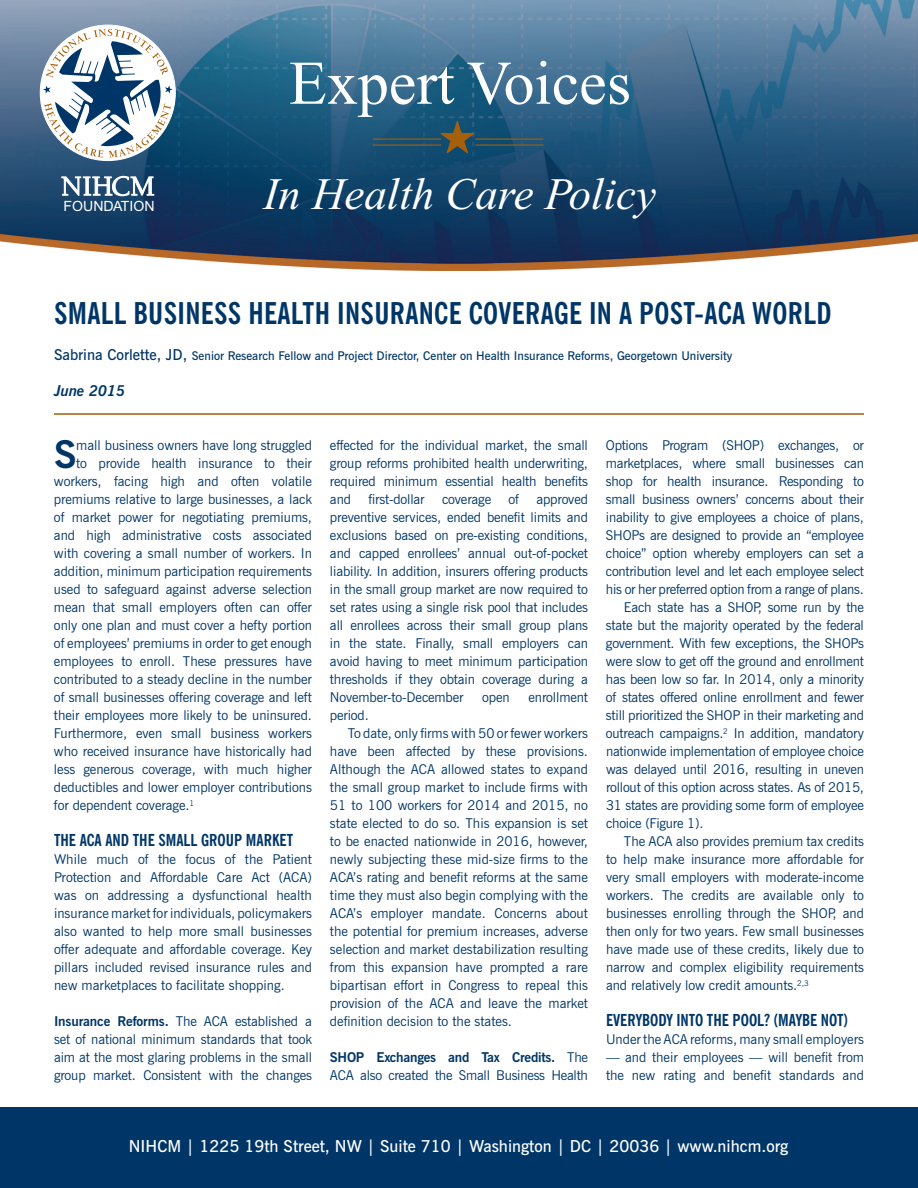
<style>
.page{position:relative;width:918px;height:1188px;background:#fff}
.page>*{position:absolute;margin:0;border:0;box-sizing:border-box;transform-origin:0 0}
.t1{font:61.95px "Times New Roman";color:#fff}
.t2{font:italic 45px "Times New Roman";color:#fff}
.t3{font:700 38.25px "News Gothic BT";color:#003667}
.t4{font:700 condensed 30px "News Gothic BT";letter-spacing:.01em;color:#003667}
.t5{font:600 16.5px "News Gothic BT";color:#fff}
.t6{font:700 condensed 16.5px "News Gothic BT";color:#003667}
.t7{font:italic 700 15px "News Gothic BT";color:#003667}
.t8{font:14.1px "Arial";color:#fff}
.t9{font:13.5px/18px "News Gothic BT";letter-spacing:-.005em;color:#003667;text-align:justify}
.t10{font:600 12px "News Gothic BT";color:#003667}
.s1{font-size:15px}
.s2{font-weight:700}
</style>
<div class="page">
<hr style="left:54px;top:413px;width:810px;height:2px;background:#a6600b">
<div style="left:0;top:1107px;width:918px;height:81px;background:#003667"></div>
<img style="left:0;top:0;width:918px;height:270px">
<svg style="left:43px;top:29px;width:130px;height:129px"></svg>
<svg style="left:61px;top:176px;width:94px;height:21px"></svg>
<svg style="left:439px;top:119px;width:36px;height:36px"></svg>
<hr style="left:373px;top:145px;width:68px;height:1px;background:#a6600b">
<hr style="left:475px;top:145px;width:69px;height:1px;background:#a6600b">
<hr style="left:373px;top:139px;width:68px;height:1px;background:#a6600b">
<hr style="left:475px;top:139px;width:69px;height:1px;background:#a6600b">
<p class="t8" style="left:64px;top:198px;width:93px">FOUNDATION</p>
<h1 class="t1" style="left:289px;top:49px;width:343px">Expert Voices</h1>
<h2 class="t2" style="left:263px;top:170px;width:394px">In Health Care Policy</h2>
<h3 class="t4" style="left:54px;top:295px;width:779px">SMALL BUSINESS HEALTH INSURANCE COVERAGE IN A POST-ACA WORLD</h3>
<p class="t10" style="left:54px;top:348px;width:680px"><span class="s1">Sabrina Corlette, JD,</span> Senior Research Fellow and Project Director, Center on Health Insurance Reforms, Georgetown University</p>
<p class="t7" style="left:54px;top:382px;width:73px">June 2015</p>
<h3 class="t3" style="left:54px;top:431px;width:24px">S</h3>
<p class="t9" style="left:76px;top:436px;width:237px">mall business owners have long struggled</p>
<p class="t9" style="left:76px;top:454px;width:237px">to provide health insurance to their</p>
<p class="t9" style="left:54px;top:472px;width:259px">workers, facing high and often volatile</p>
<p class="t9" style="left:54px;top:490px;width:259px">premiums relative to large businesses, a lack</p>
<p class="t9" style="left:54px;top:508px;width:260px">of market power for negotiating premiums,</p>
<p class="t9" style="left:54px;top:526px;width:259px">and high administrative costs associated</p>
<p class="t9" style="left:54px;top:544px;width:259px">with covering a small number of workers. In</p>
<p class="t9" style="left:54px;top:562px;width:260px">addition, minimum participation requirements</p>
<p class="t9" style="left:54px;top:580px;width:260px">used to safeguard against adverse selection</p>
<p class="t9" style="left:54px;top:598px;width:260px">mean that small employers often can offer</p>
<p class="t9" style="left:54px;top:616px;width:260px">only one plan and must cover a hefty portion</p>
<p class="t9" style="left:54px;top:634px;width:260px">of employees’ premiums in order to get enough</p>
<p class="t9" style="left:54px;top:652px;width:260px">employees to enroll. These pressures have</p>
<p class="t9" style="left:54px;top:670px;width:259px">contributed to a steady decline in the number</p>
<p class="t9" style="left:54px;top:688px;width:260px">of small businesses offering coverage and left</p>
<p class="t9" style="left:54px;top:706px;width:260px">their employees more likely to be uninsured.</p>
<p class="t9" style="left:54px;top:724px;width:260px">Furthermore, even small business workers</p>
<p class="t9" style="left:54px;top:742px;width:260px">who received insurance have historically had</p>
<p class="t9" style="left:54px;top:760px;width:259px">less generous coverage, with much higher</p>
<p class="t9" style="left:54px;top:778px;width:260px">deductibles and lower employer contributions</p>
<p class="t9" style="left:54px;top:796px;width:142px">for dependent coverage.<sup>1</sup></p>
<p class="t6" style="left:54px;top:830px;width:241px">THE ACA AND THE SMALL GROUP MARKET</p>
<p class="t9" style="left:54px;top:850px;width:260px">While much of the focus of the Patient Protection and Affordable Care Act (ACA) was on addressing a dysfunctional health insurance market for individuals, policymakers also wanted to help more small businesses offer adequate and affordable coverage. Key pillars included revised insurance rules and new marketplaces to facilitate shopping.</p>
<p class="t9" style="left:54px;top:1012px;width:260px"><span class="s2">Insurance Reforms.</span> The ACA established a set of national minimum standards that took aim at the most glaring problems in the small group market. Consistent with the changes</p>
<p class="t9" style="left:330px;top:436px;width:260px">effected for the individual market, the small group reforms prohibited health underwriting, required minimum essential health benefits and</p>
<p class="t9" style="left:368px;top:490px;width:58px">first-dollar</p>
<p class="t9" style="left:442px;top:490px;width:51px">coverage</p>
<p class="t9" style="left:509px;top:490px;width:12px">of</p>
<p class="t9" style="left:330px;top:490px;width:260px;text-indent:206px">approved preventive services, ended benefit limits and exclusions based on pre-existing conditions, and capped enrollees’ annual out-of-pocket liability. In addition, insurers offering products in the small group market are now required to set rates using a single risk pool that includes all enrollees across their small group plans in the state. Finally, small employers can avoid having to meet minimum participation thresholds if they obtain coverage during a November-to-December</p>
<p class="t9" style="left:482px;top:688px;width:29px">open</p>
<p class="t9" style="left:529px;top:688px;width:61px">enrollment</p>
<p class="t9" style="left:330px;top:706px;width:40px">period.</p>
<p class="t9" style="left:348px;top:724px;width:242px">To date, only firms with 50 or fewer workers</p>
<p class="t9" style="left:330px;top:742px;width:260px">have been affected by these provisions.</p>
<p class="t9" style="left:330px;top:760px;width:259px">Although the ACA allowed states to expand</p>
<p class="t9" style="left:330px;top:778px;width:259px">the small group market to include firms with</p>
<p class="t9" style="left:330px;top:796px;width:260px">51 to 100 workers for 2014 and 2015, no</p>
<p class="t9" style="left:330px;top:814px;width:260px">state elected to do so. This expansion is set</p>
<p class="t9" style="left:330px;top:832px;width:260px">to be enacted nationwide in 2016, however,</p>
<p class="t9" style="left:330px;top:850px;width:259px">newly subjecting these mid-size firms to the</p>
<p class="t9" style="left:330px;top:868px;width:260px">ACA’s rating and benefit reforms at the same</p>
<p class="t9" style="left:330px;top:886px;width:259px">time they must also begin complying with the</p>
<p class="t9" style="left:330px;top:904px;width:260px">ACA’s employer mandate. Concerns about</p>
<p class="t9" style="left:330px;top:922px;width:259px">the potential for premium increases, adverse</p>
<p class="t9" style="left:330px;top:940px;width:260px">selection and market destabilization resulting</p>
<p class="t9" style="left:330px;top:958px;width:260px">from this expansion have prompted a rare</p>
<p class="t9" style="left:330px;top:976px;width:260px">bipartisan effort in Congress to repeal this</p>
<p class="t9" style="left:330px;top:994px;width:259px">provision of the ACA and leave the market</p>
<p class="t9" style="left:330px;top:1012px;width:183px">definition decision to the states.</p>
<p class="t9" style="left:330px;top:1048px;width:260px"><span class="s2">SHOP Exchanges and Tax Credits.</span> The<br>ACA also created the Small Business Health</p>
<p class="t9" style="left:606px;top:436px;width:259px">Options Program (SHOP) exchanges, or</p>
<p class="t9" style="left:606px;top:454px;width:260px">marketplaces, where small businesses can</p>
<p class="t9" style="left:606px;top:472px;width:260px">shop for health insurance. Responding to</p>
<p class="t9" style="left:606px;top:490px;width:260px">small business owners’ concerns about their</p>
<p class="t9" style="left:606px;top:508px;width:259px">inability to give employees a choice of plans,</p>
<p class="t9" style="left:606px;top:526px;width:260px">SHOPs are designed to provide an “employee</p>
<p class="t9" style="left:606px;top:544px;width:259px">choice” option whereby employers can set a</p>
<p class="t9" style="left:606px;top:562px;width:259px">contribution level and let each employee select</p>
<p class="t9" style="left:606px;top:580px;width:260px">his or her preferred option from a range of plans.</p>
<p class="t9" style="left:624px;top:598px;width:242px">Each state has a SHOP, some run by the</p>
<p class="t9" style="left:606px;top:616px;width:259px">state but the majority operated by the federal</p>
<p class="t9" style="left:606px;top:634px;width:260px">government. With few exceptions, the SHOPs</p>
<p class="t9" style="left:606px;top:652px;width:260px">were slow to get off the ground and enrollment</p>
<p class="t9" style="left:606px;top:670px;width:259px">has been low so far. In 2014, only a minority</p>
<p class="t9" style="left:606px;top:688px;width:260px">of states offered online enrollment and fewer</p>
<p class="t9" style="left:606px;top:706px;width:260px">still prioritized the SHOP in their marketing and</p>
<p class="t9" style="left:606px;top:724px;width:260px">outreach campaigns.<sup>2</sup> In addition, mandatory</p>
<p class="t9" style="left:606px;top:742px;width:259px">nationwide implementation of employee choice</p>
<p class="t9" style="left:606px;top:760px;width:259px">was delayed until 2016, resulting in uneven</p>
<p class="t9" style="left:606px;top:778px;width:260px">rollout of this option across states. As of 2015,</p>
<p class="t9" style="left:606px;top:796px;width:260px">31 states are providing some form of employee</p>
<p class="t9" style="left:606px;top:814px;width:99px">choice (Figure 1).</p>
<p class="t9" style="left:624px;top:832px;width:242px">The ACA also provides premium tax credits</p>
<p class="t9" style="left:606px;top:850px;width:260px">to help make insurance more affordable for</p>
<p class="t9" style="left:606px;top:868px;width:260px">very small employers with moderate-income</p>
<p class="t9" style="left:606px;top:886px;width:260px">workers. The credits are available only to</p>
<p class="t9" style="left:606px;top:904px;width:260px">businesses enrolling through the SHOP, and</p>
<p class="t9" style="left:606px;top:922px;width:260px">then only for two years. Few small businesses</p>
<p class="t9" style="left:606px;top:940px;width:260px">have made use of these credits, likely due to</p>
<p class="t9" style="left:606px;top:958px;width:259px">narrow and complex eligibility requirements</p>
<p class="t9" style="left:606px;top:976px;width:205px">and relatively low credit amounts.<sup>2,3</sup></p>
<p class="t6" style="left:606px;top:1010px;width:244px">EVERYBODY INTO THE POOL? (MAYBE NOT)</p>
<p class="t9" style="left:606px;top:1030px;width:259px">Under the ACA reforms, many small employers</p>
<p class="t9" style="left:606px;top:1048px;width:260px">— and their employees — will benefit from the new rating and benefit standards and</p>
<p class="t5" style="left:129px;top:1136px;width:661px">NIHCM | 1225 19th Street, NW | Suite 710 | Washington | DC | 20036 | www.nihcm.org</p>
</div>
